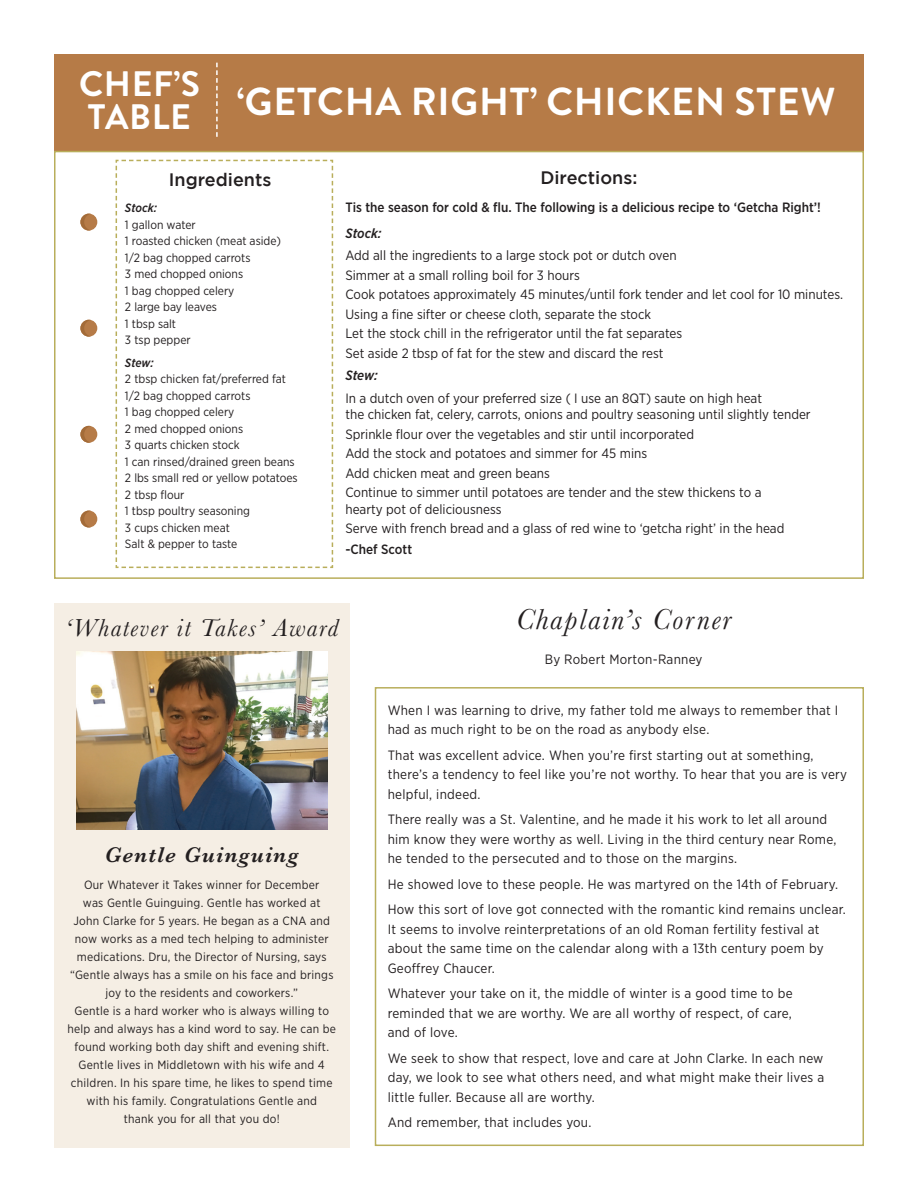
<style>
.page{position:relative;width:918px;height:1188px;background:#fff}
.page>*{position:absolute;margin:0;border:0;box-sizing:border-box;transform-origin:0 0}
.t1{font:700 39px "Brandon Grotesque";letter-spacing:.02em;color:#fff}
.t2{font:700 35.4px "Brandon Grotesque";color:#fff}
.t3{font:italic 30px "Baskerville";letter-spacing:.06em;color:#231f20}
.t4{font:italic 25.5px "Baskerville";letter-spacing:.06em;color:#231f20}
.t5{font:italic 600 22.2px "Baskerville";letter-spacing:.06em;color:#231f20}
.t6{font:500 18px "Gotham";color:#231f20}
.t7{font:13.5px/19.5px "Gotham Narrow";color:#231f20}
.t8{font:13.5px/19.5px "Gotham Narrow";letter-spacing:.02em;color:#231f20}
.t9{font:500 13.5px "Gotham Narrow";color:#231f20}
.t10{font:italic 500 13.5px "Gotham Narrow";letter-spacing:-.005em;color:#231f20}
.t11{font:12px/16.5px "Gotham Narrow";letter-spacing:.01em;color:#231f20}
.t12{font:italic 500 12px "Gotham Narrow";letter-spacing:-.005em;color:#231f20}
</style>
<div class="page">
<div style="left:54px;top:54px;width:810px;height:97px;background:#b67b47"></div>
<div style="left:54px;top:603px;width:296px;height:545px;background:#f5eee4"></div>
<img style="left:76px;top:651px;width:251px;height:178px">
<div style="left:54px;top:151px;width:810px;height:428px;border:2px solid #b9ae5b"></div>
<svg style="left:115px;top:159px;width:219px;height:410px"></svg>
<div style="left:80px;top:320px;width:17px;height:17px;background:#b67b47;border-radius:50%"></div>
<svg style="left:80px;top:320px;width:11px;height:17px"></svg>
<div style="left:80px;top:214px;width:17px;height:17px;background:#b67b47;border-radius:50%"></div>
<svg style="left:80px;top:214px;width:11px;height:17px"></svg>
<div style="left:80px;top:426px;width:17px;height:17px;background:#b67b47;border-radius:50%"></div>
<svg style="left:80px;top:426px;width:11px;height:17px"></svg>
<div style="left:80px;top:511px;width:17px;height:16px;background:#b67b47;border-radius:50%"></div>
<svg style="left:80px;top:511px;width:9px;height:16px"></svg>
<svg style="left:216px;top:63px;width:2px;height:74px"></svg>
<div style="left:375px;top:687px;width:489px;height:459px;border:2px solid #b9ae5b"></div>
<h2 class="t2" style="left:79px;top:59px;width:122px">CHEF’S</h2>
<h1 class="t1" style="left:88px;top:75px;width:749px"><sub>TABLE</sub> ‘GETCHA RIGHT’ CHICKEN STEW</h1>
<h3 class="t6" style="left:169px;top:169px;width:104px">Ingredients</h3>
<h3 class="t6" style="left:540px;top:167px;width:99px">Directions:</h3>
<p class="t12" style="left:125px;top:201px;width:34px">Stock:</p>
<p class="t11" style="left:125px;top:216px;width:157px">1 gallon water<br>1 roasted chicken (meat aside)<br>1/2 bag chopped carrots<br>3 med chopped onions<br>1 bag chopped celery<br>2 large bay leaves<br>1 tbsp salt<br>3 tsp pepper</p>
<p class="t12" style="left:125px;top:355px;width:30px">Stew:</p>
<p class="t11" style="left:125px;top:371px;width:174px">2 tbsp chicken fat/preferred fat<br>1/2 bag chopped carrots<br>1 bag chopped celery<br>2 med chopped onions<br>3 quarts chicken stock<br>1 can rinsed/drained green beans<br>2 lbs small red or yellow potatoes<br>2 tbsp flour<br>1 tbsp poultry seasoning<br>3 cups chicken meat<br>Salt &amp; pepper to taste</p>
<p class="t9" style="left:345px;top:199px;width:477px">Tis the season for cold &amp; flu. The following is a delicious recipe to ‘Getcha Right’!</p>
<p class="t10" style="left:345px;top:225px;width:38px">Stock:</p>
<p class="t7" style="left:345px;top:246px;width:499px">Add all the ingredients to a large stock pot or dutch oven<br>Simmer at a small rolling boil for 3 hours<br>Cook potatoes approximately 45 minutes/until fork tender and let cool for 10 minutes.<br>Using a fine sifter or cheese cloth, separate the stock<br>Let the stock chill in the refrigerator until the fat separates<br>Set aside 2 tbsp of fat for the stew and discard the rest</p>
<p class="t10" style="left:345px;top:367px;width:34px">Stew:</p>
<p class="t7" style="left:345px;top:390px;width:467px;line-height:16.5px">In a dutch oven of your preferred size ( I use an 8QT) saute on high heat<br>the chicken fat, celery, carrots, onions and poultry seasoning until slightly tender</p>
<p class="t7" style="left:345px;top:424px;width:418px">Sprinkle flour over the vegetables and stir until incorporated<br>Add the stock and potatoes and simmer for 45 mins<br>Add chicken meat and green beans<br>Continue to simmer until potatoes are tender and the stew thickens to a</p>
<p class="t7" style="left:345px;top:499px;width:441px">hearty pot of deliciousness<br>Serve with french bread and a glass of red wine to ‘getcha right’ in the head</p>
<p class="t9" style="left:345px;top:541px;width:68px">-Chef Scott</p>
<h3 class="t4" style="left:65px;top:611px;width:275px">‘Whatever it Takes’ Award</h3>
<h3 class="t5" style="left:105px;top:840px;width:195px">Gentle Guinguing</h3>
<p class="t11" style="left:67px;top:876px;width:270px;line-height:18px;text-align:center">Our Whatever it Takes winner for December<br>was Gentle Guinguing. Gentle has worked at<br>John Clarke for 5 years. He began as a CNA and now works as a med tech helping to administer medications. Dru, the Director of Nursing, says “Gentle always has a smile on his face and brings joy to the residents and coworkers.”<br>Gentle is a hard worker who is always willing to help and always has a kind word to say. He can be found working both day shift and evening shift.<br>Gentle lives in Middletown with his wife and 4 children. In his spare time, he likes to spend time with his family. Congratulations Gentle and<br>thank you for all that you do!</p>
<h3 class="t3" style="left:516px;top:600px;width:217px">Chaplain’s Corner</h3>
<p class="t8" style="left:545px;top:649px;width:159px">By Robert Morton-Ranney</p>
<p class="t8" style="left:388px;top:700px;width:452px">When I was learning to drive, my father told me always to remember that I had as much right to be on the road as anybody else.</p>
<p class="t8" style="left:388px;top:745px;width:461px">That was excellent advice. When you’re first starting out at something, there’s a tendency to feel like you’re not worthy. To hear that you are is very helpful, indeed.</p>
<p class="t8" style="left:388px;top:810px;width:450px">There really was a St. Valentine, and he made it his work to let all around him know they were worthy as well. Living in the third century near Rome, he tended to the persecuted and to those on the margins.</p>
<p class="t8" style="left:388px;top:871px;width:460px;line-height:25.5px">He showed love to these people. He was martyred on the 14th of February.<br>How this sort of love got connected with the romantic kind remains unclear.</p>
<p class="t8" style="left:388px;top:919px;width:437px">It seems to involve reinterpretations of an old Roman fertility festival at about the same time on the calendar along with a 13th century poem by<br>Geoffrey Chaucer.</p>
<p class="t7" style="left:388px;top:984px;width:407px;text-align:justify">Whatever your take on it, the middle of winter is a good time to be reminded that we are worthy. We are all worthy of respect, of care, and of love.</p>
<p class="t7" style="left:388px;top:1048px;width:438px;text-align:justify">We seek to show that respect, love and care at John Clarke. In each new day, we look to see what others need, and what might make their lives a little fuller. Because all are worthy.</p>
<p class="t8" style="left:388px;top:1113px;width:205px">And remember, that includes you.</p>
</div>
